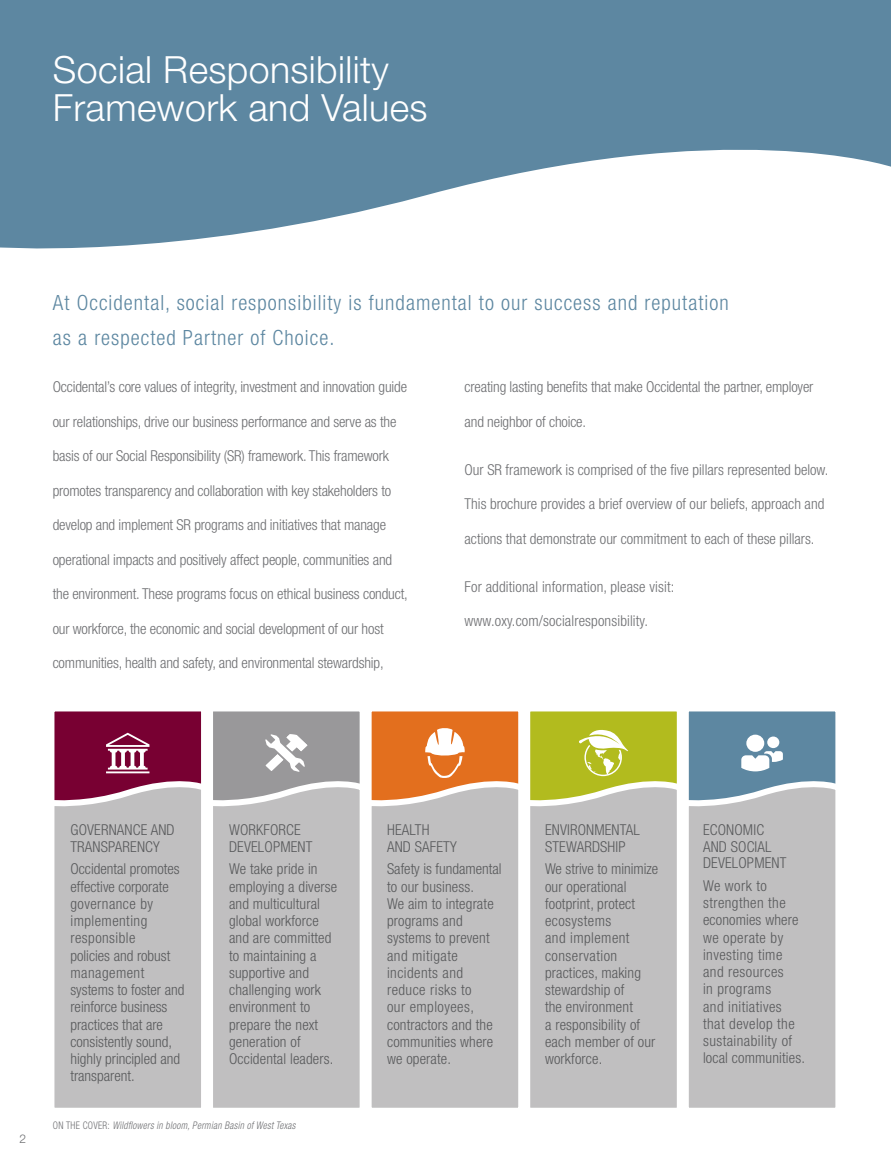
<style>
.page{position:relative;width:891px;height:1161px;background:#fff}
.page>*{position:absolute;margin:0;border:0;box-sizing:border-box;transform-origin:0 0}
.t1{font:300 37.5px/37.5px "Helvetica Neue";letter-spacing:.01em;color:#fff}
.t2{font:300 condensed 21px/34.5px "Helvetica Neue";letter-spacing:.05em;color:#5d87a1}
.t3{font:300 condensed 15px/17.2px "Helvetica Neue";letter-spacing:.01em;color:#58595b}
.t4{font:300 condensed 15px "Helvetica Neue";letter-spacing:-.01em;color:#6d6e71}
.t5{font:300 condensed 15px/17.2px "Helvetica Neue";letter-spacing:.03em;color:#58595b}
.t6{font:300 condensed 15px "Helvetica Neue";letter-spacing:.01em;color:#6d6e71}
.t7{font:300 12px "Helvetica Neue";color:#6d6e71}
.t8{font:italic 300 condensed 10.5px "Helvetica Neue";letter-spacing:.03em;color:#6d6e71;scale:.9 1}
.s1{font-style:normal}
</style>
<div class="page">
<div style="left:48px;top:705px;width:159px;height:115px;background:#780032;border:6px solid #fff"></div>
<div style="left:207px;top:705px;width:159px;height:115px;background:#99989a;border:6px solid #fff"></div>
<div style="left:366px;top:705px;width:158px;height:115px;background:#e36f1e;border:6px solid #fff"></div>
<div style="left:524px;top:705px;width:159px;height:115px;background:#b2bb1e;border:6px solid #fff"></div>
<div style="left:683px;top:705px;width:158px;height:115px;background:#5d87a1;border:6px solid #fff"></div>
<svg style="left:48px;top:770px;width:156px;height:338px;background:#c2bbbe"></svg>
<svg style="left:204px;top:770px;width:159px;height:338px;background:#c3c2c3"></svg>
<svg style="left:363px;top:770px;width:158px;height:338px;background:#c7c0bd"></svg>
<svg style="left:521px;top:770px;width:159px;height:338px;background:#c5c4be"></svg>
<svg style="left:680px;top:770px;width:161px;height:338px;background:#c1c2c5"></svg>
<svg style="left:0;top:0;width:891px;height:249px;fill:#5d87a1"></svg>
<svg style="left:106px;top:733px;width:43px;height:40px"></svg>
<svg style="left:425px;top:728px;width:40px;height:50px"></svg>
<svg style="left:265px;top:734px;width:42px;height:38px"></svg>
<svg style="left:578px;top:729px;width:50px;height:47px"></svg>
<div style="left:767px;top:737px;width:12px;height:11px;background:#fff;border-radius:50%"></div>
<div style="left:746px;top:735px;width:18px;height:17px;background:#fff;border-radius:50%"></div>
<svg style="left:741px;top:751px;width:42px;height:20px"></svg>
<h1 class="t1" style="left:53px;top:51px;width:376px">Social Responsibility<br>Framework and Values</h1>
<h2 class="t2" style="left:53px;top:286px;width:677px">At Occidental, social responsibility is fundamental to our success and reputation as a respected Partner of Choice.</h2>
<p class="t4" style="left:53px;top:378px;width:356px">Occidental’s core values of integrity, investment and innovation guide</p>
<p class="t4" style="left:53px;top:413px;width:345px">our relationships, drive our business performance and serve as the</p>
<p class="t4" style="left:53px;top:447px;width:338px">basis of our Social Responsibility (SR) framework. This framework</p>
<p class="t4" style="left:53px;top:482px;width:340px">promotes transparency and collaboration with key stakeholders to</p>
<p class="t4" style="left:53px;top:516px;width:335px">develop and implement SR programs and initiatives that manage</p>
<p class="t4" style="left:53px;top:551px;width:341px">operational impacts and positively affect people, communities and</p>
<p class="t4" style="left:53px;top:585px;width:357px">the environment. These programs focus on ethical business conduct,</p>
<p class="t4" style="left:53px;top:620px;width:332px">our workforce, the economic and social development of our host</p>
<p class="t4" style="left:53px;top:654px;width:332px">communities, health and safety, and environmental stewardship,</p>
<p class="t4" style="left:465px;top:378px;width:350px">creating lasting benefits that make Occidental the partner, employer</p>
<p class="t4" style="left:465px;top:413px;width:123px">and neighbor of choice.</p>
<p class="t4" style="left:465px;top:461px;width:365px">Our SR framework is comprised of the five pillars represented below.</p>
<p class="t4" style="left:465px;top:495px;width:361px">This brochure provides a brief overview of our beliefs, approach and</p>
<p class="t4" style="left:465px;top:530px;width:351px">actions that demonstrate our commitment to each of these pillars.</p>
<p class="t6" style="left:465px;top:578px;width:211px">For additional information, please visit:</p>
<p class="t6" style="left:465px;top:612px;width:185px">www.oxy.com/socialresponsibility.</p>
<p class="t7" style="left:20px;top:1132px;width:8px">2</p>
<p class="t3" style="left:70px;top:821px;width:106px;line-height:16.5px">GOVERNANCE AND<br>TRANSPARENCY</p>
<p class="t3" style="left:70px;top:860px;width:115px">Occidental promotes effective corporate governance by implementing responsible<br>policies and robust management systems to foster and reinforce business practices that are consistently sound, highly principled and transparent.</p>
<p class="t3" style="left:229px;top:821px;width:85px;line-height:16.5px">WORKFORCE<br>DEVELOPMENT</p>
<p class="t3" style="left:229px;top:860px;width:110px">We take pride in employing a diverse and multicultural global workforce and are committed to maintaining a supportive and challenging work environment to prepare the next generation of<br>Occidental leaders.</p>
<p class="t8" style="left:53px;top:1119px;width:271px"><span class="s1">ON THE COVER:</span> Wildflowers in bloom, Permian Basin of West Texas</p>
<p class="t3" style="left:387px;top:821px;width:71px;line-height:16.5px">HEALTH<br>AND SAFETY</p>
<p class="t3" style="left:387px;top:860px;width:116px">Safety is fundamental to our business.<br>We aim to integrate programs and systems to prevent and mitigate incidents and reduce risks to<br>our employees, contractors and the communities where we operate.</p>
<p class="t3" style="left:545px;top:821px;width:96px;line-height:16.5px">ENVIRONMENTAL<br>STEWARDSHIP</p>
<p class="t3" style="left:545px;top:860px;width:115px">We strive to minimize our operational footprint, protect ecosystems<br>and implement conservation practices, making stewardship of<br>the environment<br>a responsibility of each member of our workforce.</p>
<p class="t3" style="left:703px;top:821px;width:85px;line-height:16.5px">ECONOMIC<br>AND SOCIAL<br>DEVELOPMENT</p>
<p class="t5" style="left:703px;top:877px;width:103px">We work to strengthen the economies where we operate by investing time and resources<br>in programs<br>and initiatives that develop the sustainability of local communities.</p>
</div>
